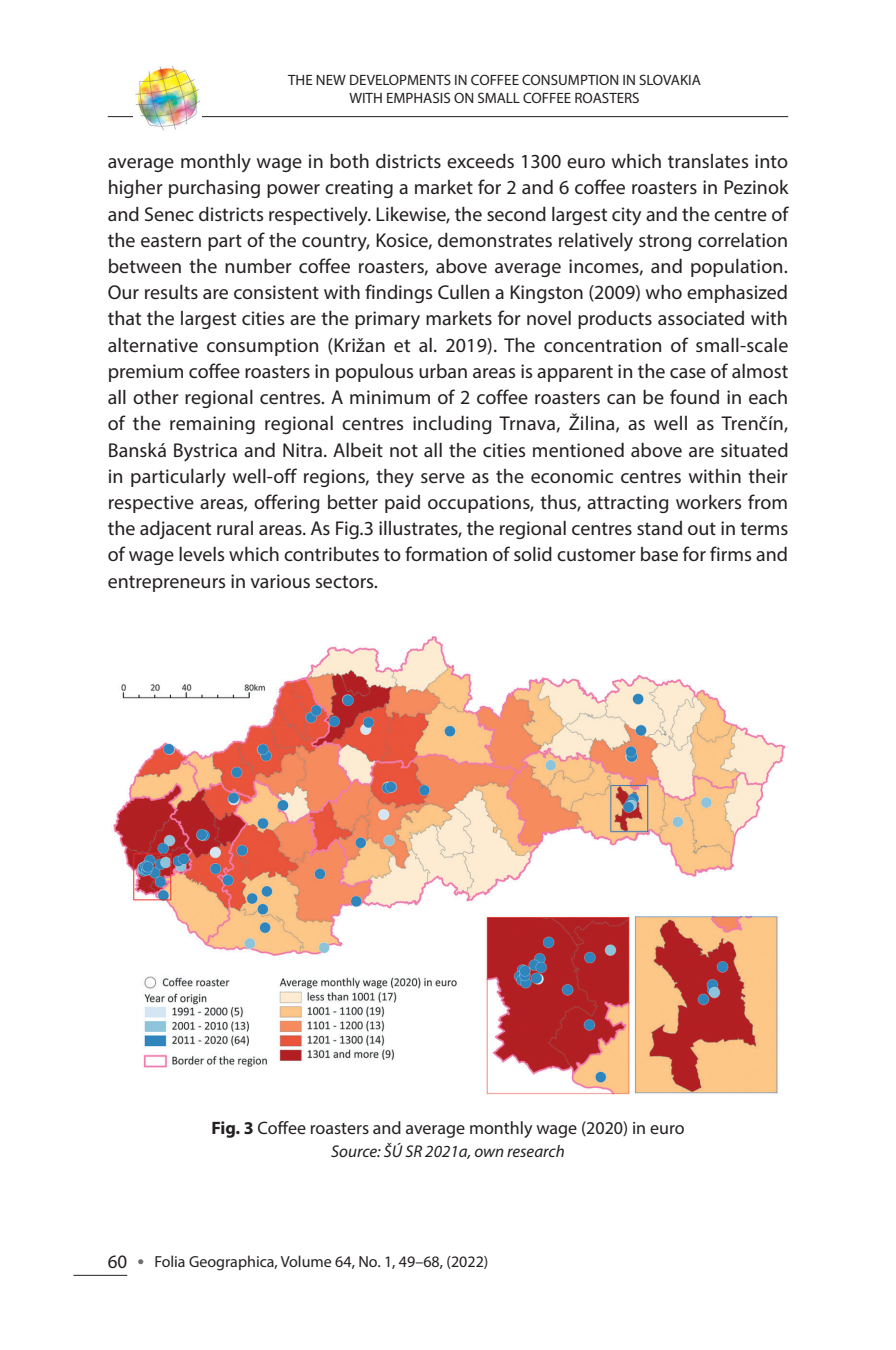
<style>
.page{position:relative;width:896px;height:1350px;background:#fff}
.page>*{position:absolute;margin:0;border:0;box-sizing:border-box;transform-origin:0 0}
.t1{font:20px/26.2px "Myriad Pro";color:#231f20;text-align:justify}
.t2{font:18px "Myriad Pro";color:#231f20}
.t3{font:italic 17px "Myriad Pro";color:#231f20}
.t4{font:16px "Myriad Pro";color:#231f20}
.t5{font:15px/18px "Myriad Pro";color:#231f20;text-align:center}
.s1{font-weight:700}
.s2{font-size:19px}
.s3{font-size:24px;color:#6c6d70}
</style>
<div class="page">
<hr style="left:73px;top:1274px;width:54px;height:1px;background:#231f20">
<hr style="left:108px;top:116px;width:680px;height:1px;background:#231f20">
<img style="left:133px;top:66px;width:68px;height:65px">
<img style="left:113px;top:636px;width:673px;height:459px">
<p class="t5" style="left:288px;top:71px;width:414px">THE NEW DEVELOPMENTS IN COFFEE CONSUMPTION IN SLOVAKIA<br>WITH EMPHASIS ON SMALL COFFEE ROASTERS</p>
<p class="t1" style="left:108px;top:148px;width:682px">average monthly wage in both districts exceeds 1300 euro which translates into higher purchasing power creating a market for 2 and 6 coffee roasters in Pezinok and Senec districts respectively. Likewise, the second largest city and the centre of the eastern part of the country, Kosice, demonstrates relatively strong correlation between the number coffee roasters, above average incomes, and population.<br>Our results are consistent with findings Cullen a Kingston (2009) who emphasized that the largest cities are the primary markets for novel products associated with alternative consumption (Križan et al. 2019). The concentration of small-scale premium coffee roasters in populous urban areas is apparent in the case of almost all other regional centres. A minimum of 2 coffee roasters can be found in each of the remaining regional centres including Trnava, Žilina, as well as Trenčín, Banská Bystrica and Nitra. Albeit not all the cities mentioned above are situated in particularly well-off regions, they serve as the economic centres within their respective areas, offering better paid occupations, thus, attracting workers from the adjacent rural areas. As Fig.3 illustrates, the regional centres stand out in terms of wage levels which contributes to formation of solid customer base for firms and entrepreneurs in various sectors.</p>
<p class="t2" style="left:211px;top:1116px;width:475px"><span class="s1">Fig. 3</span> Coffee roasters and average monthly wage (2020) in euro</p>
<p class="t3" style="left:331px;top:1140px;width:235px">Source: ŠÚ SR 2021a, own research</p>
<p class="t4" style="left:108px;top:1251px;width:382px"><span class="s2">60</span> <span class="s3">•</span> Folia Geographica, Volume 64, No. 1, 49–68, (2022)</p>
</div>
